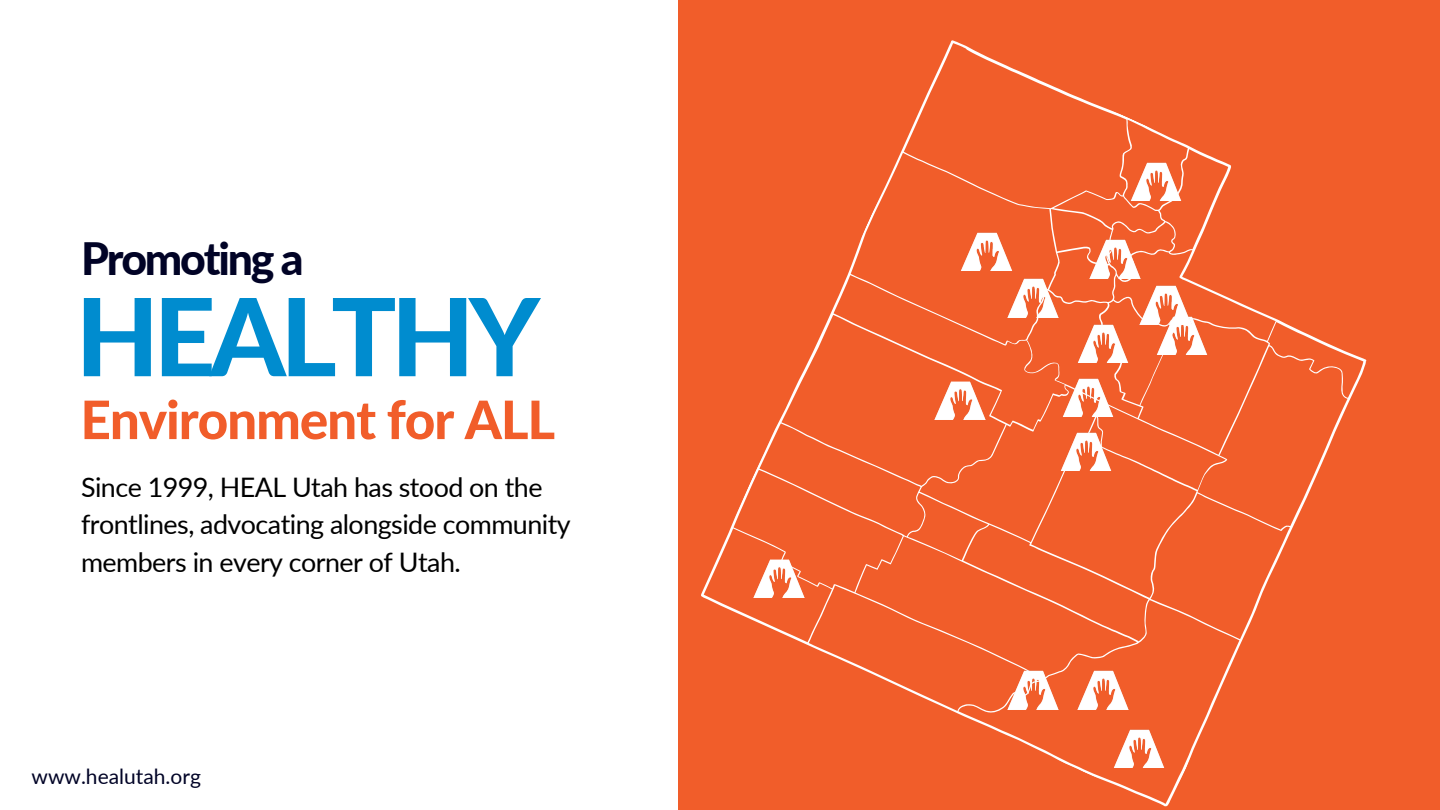
<style>
.page{position:relative;width:1440px;height:810px;background:#fff}
.page>*{position:absolute;margin:0;border:0;box-sizing:border-box;transform-origin:0 0}
.t1{font:800 107.8px "Lato";letter-spacing:-.05em;color:#008ccf}
.t2{font:800 53px "Lato";letter-spacing:-.02em;color:#f15d2a}
.t3{font:800 44.6px "Lato";letter-spacing:-.05em;color:#010326}
.t4{font:26.9px/37.5px "Lato";letter-spacing:-.02em;color:#000}
.t5{font:21px "Lato";color:#010326}
</style>
<div class="page">
<div style="left:679px;top:0;width:761px;height:809px;background:#f15d2a"></div>
<svg style="left:1014px;top:738px;width:185px;height:69px"></svg>
<svg style="left:915px;top:41px;width:218px;height:79px"></svg>
<svg style="left:703px;top:120px;width:662px;height:618px"></svg>
<img style="left:1088px;top:239px;width:53px;height:39px">
<img style="left:960px;top:232px;width:53px;height:39px">
<img style="left:1062px;top:378px;width:53px;height:39px">
<img style="left:1059px;top:432px;width:54px;height:39px">
<img style="left:1156px;top:316px;width:53px;height:39px">
<img style="left:1112px;top:729px;width:54px;height:39px">
<img style="left:1006px;top:670px;width:54px;height:39px">
<img style="left:752px;top:559px;width:53px;height:39px">
<img style="left:1139px;top:285px;width:53px;height:39px">
<img style="left:1129px;top:162px;width:53px;height:39px">
<img style="left:1076px;top:324px;width:53px;height:39px">
<img style="left:1076px;top:670px;width:53px;height:39px">
<img style="left:1006px;top:278px;width:54px;height:39px">
<img style="left:933px;top:381px;width:54px;height:39px">
<h1 class="t3" style="left:81px;top:231px;width:224px">Promoting a</h1>
<h2 class="t1" style="left:76px;top:270px;width:466px">HEALTHY</h2>
<p class="t2" style="left:80px;top:387px;width:476px">Environment for ALL</p>
<h4 class="t4" style="left:81px;top:468px;width:491px">Since 1999, HEAL Utah has stood on the frontlines, advocating alongside community members in every corner of Utah.</h4>
<p class="t5" style="left:32px;top:763px;width:171px">www.healutah.org</p>
</div>
